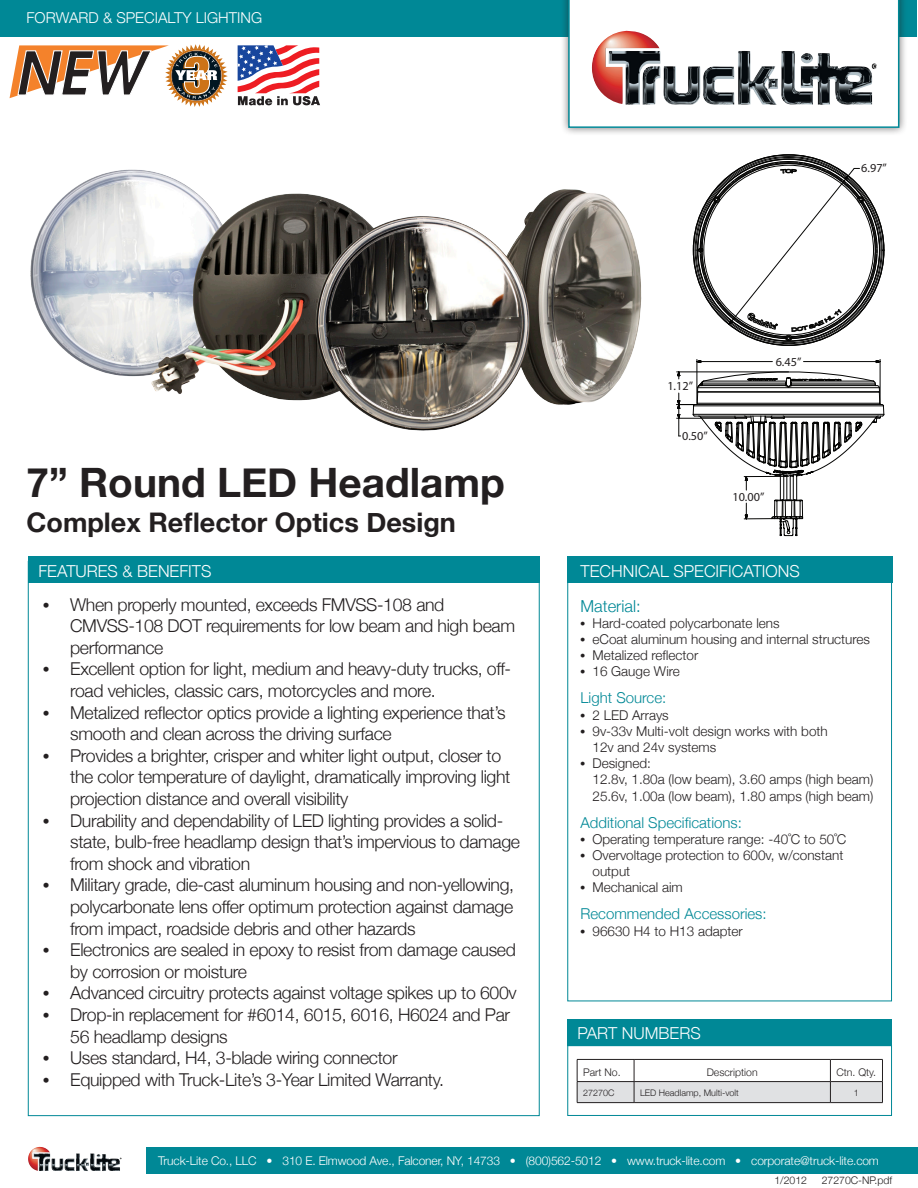
<style>
.page{position:relative;width:918px;height:1188px;background:#fff}
.page>*{position:absolute;margin:0;border:0;box-sizing:border-box;transform-origin:0 0}
.t1{font:700 40.5px "Helvetica Neue";color:#231f20}
.t2{font:700 27px "Helvetica Neue";color:#231f20}
.t3{font:300 17.7px/21.6px "Helvetica Neue";letter-spacing:-.02em;color:#231f20}
.t4{font:300 16.5px "Helvetica Neue";color:#fff}
.t5{font:300 16.5px "Helvetica Neue";color:#008896}
.t6{font:300 15px "Helvetica Neue";color:#008896}
.t7{font:300 15px "Helvetica Neue";color:#fff}
.t8{font:300 13.5px/16.2px "Helvetica Neue";color:#231f20}
.t9{font:12.3px "Myriad Pro";color:#231f20}
.t10{font:300 12px "Helvetica Neue";letter-spacing:-.01em;color:#fff}
.t11{font:300 10.5px "Helvetica Neue";color:#231f20}
.t12{font:300 9px "Helvetica Neue";color:#231f20}
.s1{font-family:"Times";font-weight:400}
</style>
<div class="page">
<div style="left:1px;top:1px;width:916px;height:36px;background:#008896"></div>
<div style="left:146px;top:1147px;width:772px;height:27px;background:#008896"></div>
<div style="left:28px;top:556px;width:512px;height:27px;background:#008896"></div>
<div style="left:567px;top:556px;width:325px;height:27px;background:#008896"></div>
<div style="left:560px;top:0;width:348px;height:136px;background:#231f20;opacity:.61"></div>
<svg style="left:568px;top:0;width:331px;height:128px"></svg>
<div style="left:567px;top:1019px;width:324px;height:26px;background:#008896"></div>
<img style="left:592px;top:31px;width:285px;height:74px">
<img style="left:28px;top:1147px;width:94px;height:24px">
<hr style="left:577px;top:1059px;width:57px;height:1px;background:#231f20">
<hr style="left:634px;top:1059px;width:196px;height:1px;background:#231f20">
<hr style="left:830px;top:1059px;width:53px;height:1px;background:#231f20">
<svg style="left:577px;top:1060px;width:306px;height:42px"></svg>
<hr style="left:577px;top:1102px;width:57px;height:1px;background:#231f20">
<hr style="left:634px;top:1102px;width:196px;height:1px;background:#231f20">
<hr style="left:830px;top:1102px;width:53px;height:1px;background:#231f20">
<div style="left:568px;top:556px;width:324px;height:445px;border:1px solid #008896"></div>
<div style="left:568px;top:1045px;width:324px;height:71px;border:1px solid #008896"></div>
<svg style="left:698px;top:154px;width:181px;height:190px"></svg>
<svg style="left:677px;top:369px;width:207px;height:167px"></svg>
<hr style="left:744px;top:476px;width:45px;height:1px;background:#050504">
<hr style="left:804px;top:361px;width:76px;height:1px;background:#050504">
<hr style="left:697px;top:361px;width:75px;height:1px;background:#050504">
<hr style="left:880px;top:359px;width:1px;height:45px;background:#050504">
<hr style="left:697px;top:359px;width:1px;height:44px;background:#050504">
<svg style="left:10px;top:44px;width:218px;height:63px"></svg>
<img style="left:30px;top:169px;width:612px;height:262px">
<svg style="left:238px;top:45px;width:82px;height:60px"></svg>
<p class="t7" style="left:27px;top:8px;width:237px">FORWARD &amp; SPECIALTY LIGHTING</p>
<p class="t9" style="left:861px;top:160px;width:27px">6.97”</p>
<h1 class="t1" style="left:27px;top:458px;width:480px">7” Round LED Headlamp</h1>
<h2 class="t2" style="left:27px;top:505px;width:431px">Complex Reflector Optics Design</h2>
<p class="t9" style="left:667px;top:378px;width:27px">1.12”</p>
<p class="t9" style="left:682px;top:428px;width:27px">0.50”</p>
<p class="t9" style="left:776px;top:355px;width:27px">6.45”</p>
<p class="t9" style="left:732px;top:489px;width:33px">10.00”</p>
<p class="t4" style="left:38px;top:561px;width:175px">FEATURES &amp; BENEFITS</p>
<p class="t4" style="left:581px;top:561px;width:221px">TECHNICAL SPECIFICATIONS</p>
<p class="t3" style="left:70px;top:593px;width:446px;text-indent:-27px"><span class="s1">•</span> When properly mounted, exceeds FMVSS-108 and<br>CMVSS-108 DOT requirements for low beam and high beam performance</p>
<p class="t3" style="left:70px;top:658px;width:442px;text-indent:-27px"><span class="s1">•</span> Excellent option for light, medium and heavy-duty trucks, off&shy;road vehicles, classic cars, motorcycles and more.</p>
<p class="t3" style="left:70px;top:701px;width:437px;text-indent:-27px"><span class="s1">•</span> Metalized reflector optics provide a lighting experience that’s smooth and clean across the driving surface</p>
<p class="t3" style="left:70px;top:744px;width:442px;text-indent:-27px"><span class="s1">•</span> Provides a brighter, crisper and whiter light output, closer to the color temperature of daylight, dramatically improving light projection distance and overall visibility</p>
<p class="t3" style="left:70px;top:809px;width:451px;text-indent:-27px"><span class="s1">•</span> Durability and dependability of LED lighting provides a solid&shy;state, bulb-free headlamp design that’s impervious to damage from shock and vibration</p>
<p class="t3" style="left:70px;top:874px;width:445px;text-align:justify;text-indent:-27px"><span class="s1">•</span> Military grade, die-cast aluminum housing and non-yellowing, polycarbonate lens offer optimum protection against damage from impact, roadside debris and other hazards</p>
<p class="t3" style="left:70px;top:939px;width:447px;text-indent:-27px"><span class="s1">•</span> Electronics are sealed in epoxy to resist from damage caused by corrosion or moisture</p>
<p class="t3" style="left:43px;top:982px;width:475px"><span class="s1">•</span> Advanced circuitry protects against voltage spikes up to 600v</p>
<p class="t3" style="left:70px;top:1004px;width:442px;text-indent:-27px"><span class="s1">•</span> Drop-in replacement for #6014, 6015, 6016, H6024 and Par<br>56 headlamp designs</p>
<p class="t3" style="left:43px;top:1047px;width:356px"><span class="s1">•</span> Uses standard, H4, 3-blade wiring connector</p>
<p class="t3" style="left:43px;top:1068px;width:402px"><span class="s1">•</span> Equipped with Truck-Lite’s 3-Year Limited Warranty.</p>
<p class="t5" style="left:581px;top:596px;width:62px">Material:</p>
<p class="t8" style="left:581px;top:615px;width:201px"><span class="s1">•</span> Hard-coated polycarbonate lens</p>
<p class="t8" style="left:581px;top:631px;width:291px"><span class="s1">•</span> eCoat aluminum housing and internal structures</p>
<p class="t8" style="left:581px;top:647px;width:119px"><span class="s1">•</span> Metalized reflector</p>
<p class="t8" style="left:581px;top:663px;width:101px"><span class="s1">•</span> 16 Gauge Wire</p>
<p class="t6" style="left:581px;top:689px;width:87px">Light Source:</p>
<p class="t8" style="left:581px;top:706px;width:90px"><span class="s1">•</span> 2 LED Arrays</p>
<p class="t8" style="left:593px;top:723px;width:237px;text-indent:-12px"><span class="s1">•</span> 9v-33v Multi-volt design works with both<br>12v and 24v systems</p>
<p class="t8" style="left:593px;top:755px;width:282px;text-indent:-12px"><span class="s1">•</span> Designed:<br>12.8v, 1.80a (low beam), 3.60 amps (high beam)<br>25.6v, 1.00a (low beam), 1.80 amps (high beam)</p>
<p class="t6" style="left:581px;top:813px;width:163px">Additional Specifications:</p>
<p class="t8" style="left:581px;top:831px;width:267px"><span class="s1">•</span> Operating temperature range: -40˚C to 50˚C</p>
<p class="t8" style="left:593px;top:847px;width:252px;text-indent:-12px"><span class="s1">•</span> Overvoltage protection to 600v, w/constant output</p>
<p class="t8" style="left:581px;top:879px;width:104px"><span class="s1">•</span> Mechanical aim</p>
<p class="t6" style="left:581px;top:905px;width:188px">Recommended Accessories:</p>
<p class="t8" style="left:581px;top:922px;width:164px"><span class="s1">•</span> 96630 H4 to H13 adapter</p>
<p class="t4" style="left:578px;top:1023px;width:125px">PART NUMBERS</p>
<p class="t11" style="left:583px;top:1065px;width:39px">Part No.</p>
<p class="t11" style="left:707px;top:1065px;width:52px">Description</p>
<p class="t11" style="left:836px;top:1065px;width:41px">Ctn. Qty.</p>
<p class="t12" style="left:583px;top:1088px;width:33px">27270C</p>
<p class="t12" style="left:640px;top:1088px;width:100px">LED Headlamp, Multi-volt</p>
<p class="t12" style="left:854px;top:1088px;width:7px">1</p>
<p class="t10" style="left:158px;top:1153px;width:722px">Truck-Lite Co., LLC • 310 E. Elmwood Ave., Falconer, NY, 14733 • (800)562-5012 • www.truck-lite.com • corporate@truck-lite.com</p>
<p class="t11" style="left:774px;top:1174px;width:34px">1/2012</p>
<p class="t11" style="left:822px;top:1174px;width:72px">27270C-NP.pdf</p>
</div>
